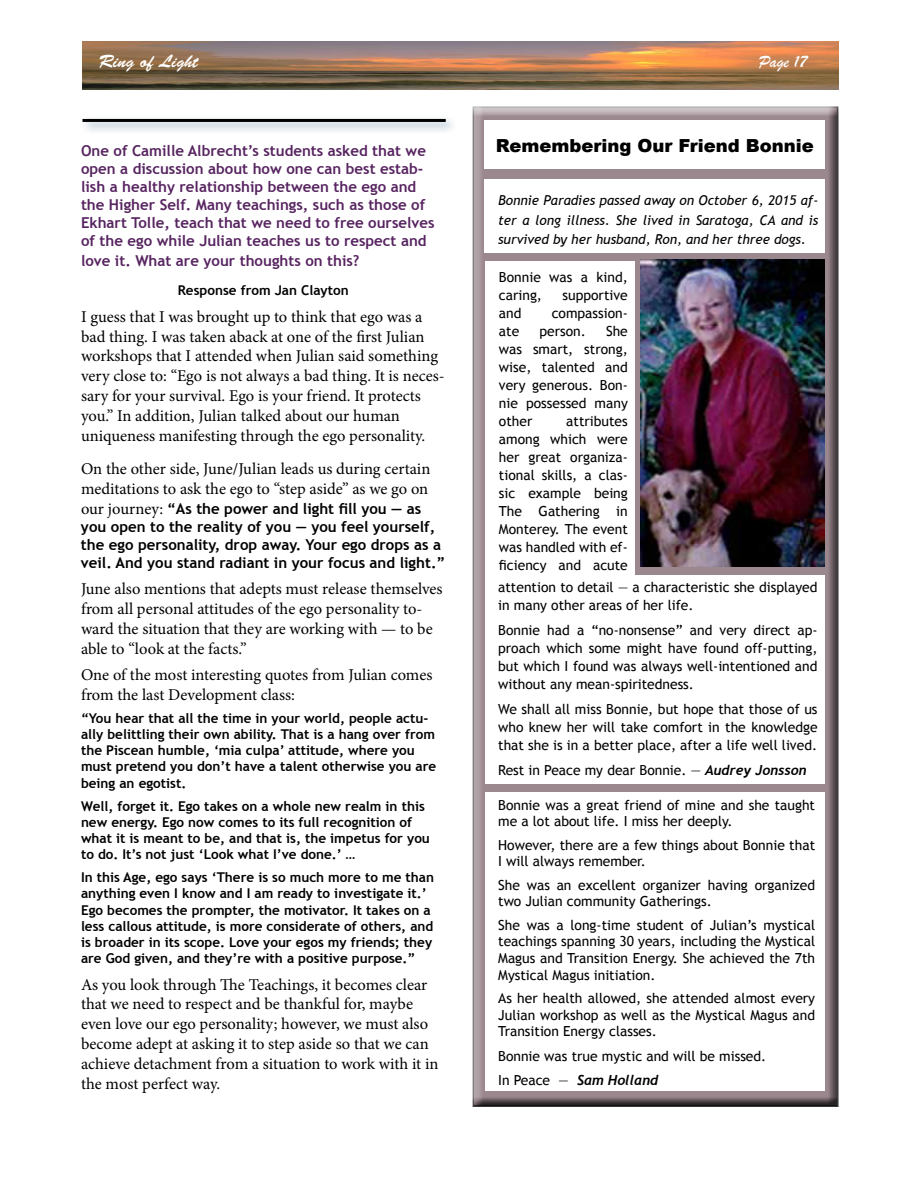
<style>
.page{position:relative;width:918px;height:1188px;background:#fff}
.page>*{position:absolute;margin:0;border:0;box-sizing:border-box;transform-origin:0 0}
.t1{font:900 18px "Arial";color:#000}
.t2{font:18px "Brush Script Std";color:#fff}
.t3{font:18px "Brush Script";color:#fff}
.t4{font:16.5px/19.8px "Minion Pro";color:#000}
.t5{font:700 15px/18px "Trebuchet MS";color:#572460}
.t6{font:700 15px/18px "Trebuchet MS";color:#000}
.t7{font:13.8px/18px "Trebuchet MS";color:#000;text-align:justify}
.t8{font:italic 700 13.8px "Trebuchet";color:#000}
.t9{font:700 13.5px/16.2px "Trebuchet MS";color:#000}
.t10{font:italic 13.5px/19.5px "Trebuchet MS";color:#000;text-align:justify}
.s1{font-family:"Minion Pro";font-weight:400;font-size:16.5px}
.s2{font-family:"Trebuchet";font-weight:700;font-style:italic}
.s3{font-family:"Trebuchet MS";font-weight:400;font-style:normal}
</style>
<div class="page">
<img style="left:82px;top:41px;width:756px;height:49px">
<div style="left:466px;top:106px;width:374px;height:1002px;background:#000;opacity:.75"></div>
<div style="left:485px;top:120px;width:340px;height:49px;background:#fff"></div>
<div style="left:485px;top:179px;width:340px;height:73px;background:#fff"></div>
<img style="left:641px;top:260px;width:184px;height:307px">
<div style="left:485px;top:261px;width:150px;height:322px;background:#fff"></div>
<div style="left:485px;top:575px;width:339px;height:209px;background:#fff"></div>
<div style="left:485px;top:793px;width:339px;height:298px;background:#fff"></div>
<div style="left:80px;top:115px;width:378px;height:20px;background:#67889f;opacity:.75"></div>
<hr style="left:82px;top:119px;width:364px;height:3px;background:#000">
<h1 class="t2" style="left:99px;top:52px;width:101px">Ring of Light</h1>
<h1 class="t3" style="left:759px;top:51px;width:50px">Page 17</h1>
<p class="t5" style="left:81px;top:142px;width:355px">One of Camille Albrecht’s students asked that we open a discussion about how one can best estab&shy;lish a healthy relationship between the ego and the Higher Self. Many teachings, such as those of Ekhart Tolle, teach that we need to free ourselves of the ego while Julian teaches us to respect and</p>
<p class="t5" style="left:81px;top:251px;width:280px">love it. What are your thoughts on this?</p>
<p class="t9" style="left:178px;top:282px;width:173px">Response from Jan Clayton</p>
<p class="t4" style="left:81px;top:307px;width:365px">I guess that I was brought up to think that ego was a bad thing. I was taken aback at one of the first Julian workshops that I attended when Julian said something very close to: “Ego is not always a bad thing. It is neces&shy;sary for your survival. Ego is your friend. It protects you.” In addition, Julian talked about our human uniqueness manifesting through the ego personality.</p>
<p class="t4" style="left:81px;top:459px;width:351px">On the other side, June/Julian leads us during certain meditations to ask the ego to “step aside” as we go on</p>
<p class="t6" style="left:81px;top:499px;width:366px"><span class="s1">our journey:</span> “As the power and light fill you — as you open to the reality of you — you feel yourself, the ego personality, drop away. Your ego drops as a veil. And you stand radiant in your focus and light.”</p>
<p class="t4" style="left:81px;top:579px;width:363px">June also mentions that adepts must release themselves from all personal attitudes of the ego personality to&shy;ward the situation that they are working with — to be able to “look at the facts.”</p>
<p class="t4" style="left:81px;top:665px;width:353px">One of the most interesting quotes from Julian comes from the last Development class:</p>
<p class="t9" style="left:81px;top:710px;width:357px">“You hear that all the time in your world, people actu&shy;ally belittling their own ability. That is a hang over from the Piscean humble, ‘mia culpa’ attitude, where you must pretend you don’t have a talent otherwise you are being an egotist.</p>
<p class="t9" style="left:81px;top:798px;width:350px">Well, forget it. Ego takes on a whole new realm in this new energy. Ego now comes to its full recognition of what it is meant to be, and that is, the impetus for you to do. It’s not just ‘Look what I’ve done.’ …</p>
<p class="t9" style="left:81px;top:869px;width:355px">In this Age, ego says ‘There is so much more to me than anything even I know and I am ready to investigate it.’ Ego becomes the prompter, the motivator. It takes on a less callous attitude, is more considerate of others, and is broader in its scope. Love your egos my friends; they are God given, and they’re with a positive purpose.”</p>
<p class="t4" style="left:81px;top:975px;width:359px">As you look through The Teachings, it becomes clear that we need to respect and be thankful for, maybe even love our ego personality; however, we must also become adept at asking it to step aside so that we can achieve detachment from a situation to work with it in the most perfect way.</p>
<h1 class="t1" style="left:496px;top:133px;width:319px">Remembering Our Friend Bonnie</h1>
<p class="t10" style="left:498px;top:191px;width:322px">Bonnie Paradies passed away on October 6, 2015 af&shy;ter a long illness. She lived in Saratoga, CA and is survived by her husband, Ron, and her three dogs.</p>
<p class="t7" style="left:499px;top:268px;width:130px">Bonnie was a kind, caring,</p>
<p class="t7" style="left:563px;top:286px;width:67px">supportive</p>
<p class="t7" style="left:499px;top:304px;width:24px">and</p>
<p class="t7" style="left:552px;top:304px;width:78px">compassion-</p>
<p class="t7" style="left:499px;top:322px;width:22px">ate</p>
<p class="t7" style="left:539px;top:322px;width:48px">person.</p>
<p class="t7" style="left:499px;top:322px;width:130px;text-indent:107px">She was smart, strong, wise, talented and very generous. Bon&shy;nie possessed many other</p>
<p class="t7" style="left:499px;top:412px;width:130px;text-indent:67px">attributes among which were her great organiza&shy;tional skills, a clas&shy;sic example being The Gathering in Monterey. The event was handled with ef&shy;ficiency and acute</p>
<p class="t7" style="left:498px;top:579px;width:321px">attention to detail — a characteristic she displayed in many other areas of her life.</p>
<p class="t7" style="left:498px;top:621px;width:321px">Bonnie had a “no-nonsense” and very direct ap&shy;proach which some might have found off-putting, but which I found was always well-intentioned and without any mean-spiritedness.</p>
<p class="t7" style="left:498px;top:700px;width:321px">We shall all miss Bonnie, but hope that those of us who knew her will take comfort in the knowledge that she is in a better place, after a life well lived.</p>
<p class="t7" style="left:498px;top:761px;width:310px">Rest in Peace my dear Bonnie. — <span class="s2">Audrey Jonsson</span></p>
<p class="t7" style="left:498px;top:797px;width:318px;line-height:16.6px">Bonnie was a great friend of mine and she taught me a lot about life. I miss her deeply.</p>
<p class="t7" style="left:498px;top:837px;width:318px;line-height:16.6px">However, there are a few things about Bonnie that<br>I will always remember.</p>
<p class="t7" style="left:498px;top:877px;width:318px;line-height:16.6px">She was an excellent organizer having organized two Julian community Gatherings.</p>
<p class="t7" style="left:498px;top:917px;width:318px;line-height:16.6px">She was a long-time student of Julian’s mystical teachings spanning 30 years, including the Mystical Magus and Transition Energy. She achieved the 7th Mystical Magus initiation.</p>
<p class="t7" style="left:498px;top:990px;width:319px;line-height:16.6px">As her health allowed, she attended almost every Julian workshop as well as the Mystical Magus and Transition Energy classes.</p>
<p class="t7" style="left:498px;top:1048px;width:270px">Bonnie was true mystic and will be missed.</p>
<p class="t8" style="left:498px;top:1071px;width:162px"><span class="s3">In Peace —</span> Sam Holland</p>
</div>
